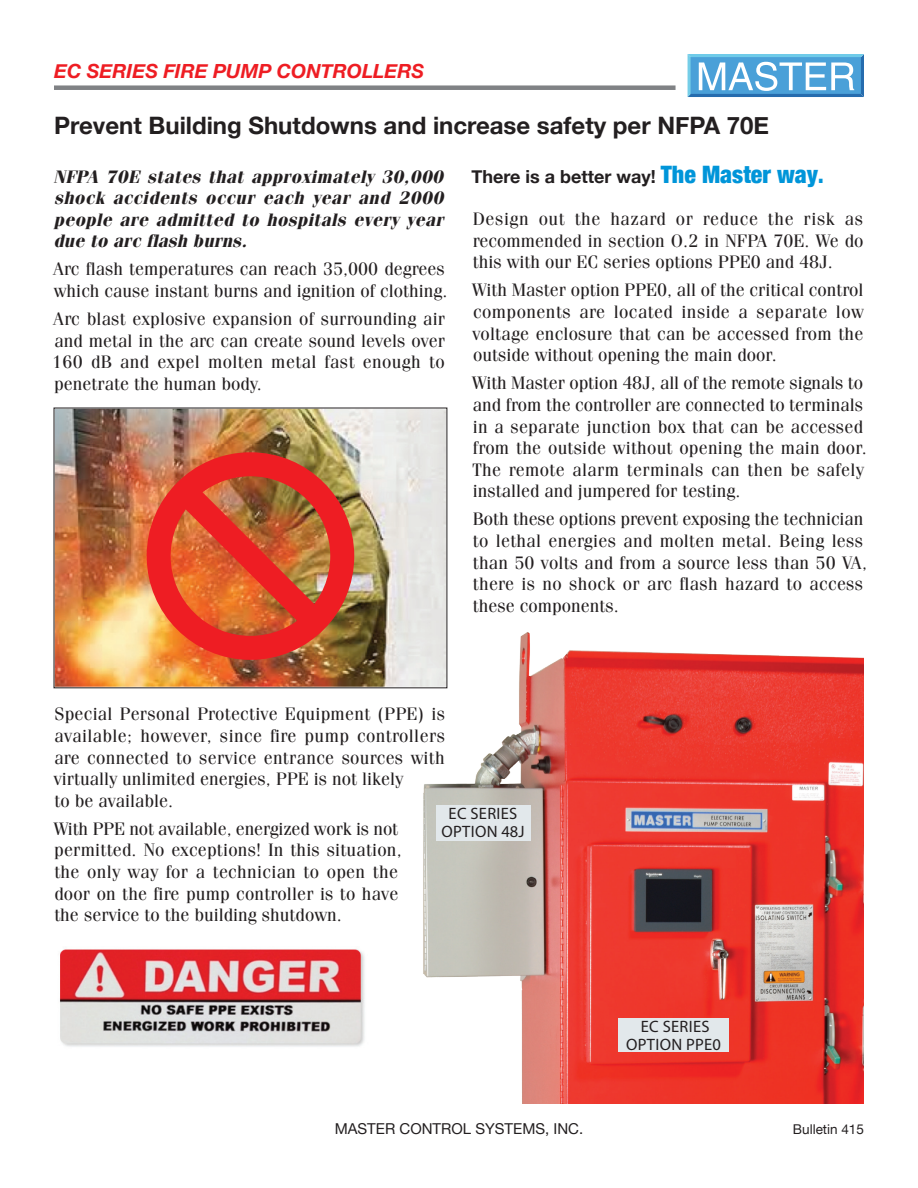
<style>
.page{position:relative;width:918px;height:1188px;background:#fff}
.page>*{position:absolute;margin:0;border:0;box-sizing:border-box;transform-origin:0 0}
.t1{font:700 24px "Helvetica Neue";color:#231f20}
.t2{font:italic 700 19.5px "Helvetica Neue";color:#ee1d23}
.t3{font:18px/21.6px "Fenice";color:#231f20}
.t4{font:italic 700 18px/21.6px "Fenice";letter-spacing:.02em;color:#231f20;text-align:justify}
.t5{font:700 18px "Helvetica Neue";color:#231f20}
.t6{font:16.5px/18px "Myriad Pro";letter-spacing:.02em;color:#231f20;text-align:center}
.t7{font:15px "Helvetica Neue";color:#231f20}
.t8{font:13.5px "Helvetica Neue";color:#231f20}
.s1{font-weight:900;font-stretch:condensed;font-size:24px;color:#0095d9}
.s2{font-weight:900;font-stretch:condensed;font-size:21px;color:#0095d9}
</style>
<div class="page">
<svg style="left:688px;top:54px;width:176px;height:43px"></svg>
<div style="left:54px;top:85px;width:622px;height:5px;background:#808285"></div>
<img style="left:406px;top:625px;width:458px;height:479px">
<img style="left:60px;top:949px;width:305px;height:98px">
<img style="left:56px;top:410px;width:389px;height:276px">
<div style="left:618px;top:1018px;width:111px;height:34px;background:#e2e8eb"></div>
<div style="left:436px;top:805px;width:94px;height:35px;background:#e2e8eb"></div>
<img style="left:147px;top:454px;width:200px;height:200px">
<p class="t2" style="left:54px;top:55px;width:372px">EC SERIES FIRE PUMP CONTROLLERS</p>
<h1 class="t1" style="left:54px;top:107px;width:716px">Prevent Building Shutdowns and increase safety per NFPA 70E</h1>
<p class="t4" style="left:53px;top:165px;width:392px">NFPA 70E states that approximately 30,000 shock accidents occur each year and 2000 people are admitted to hospitals every year due to arc flash burns.</p>
<p class="t3" style="left:53px;top:258px;width:396px">Arc flash temperatures can reach 35,000 degrees which cause instant burns and ignition of clothing.</p>
<p class="t3" style="left:52px;top:308px;width:395px;text-align:justify">Arc blast explosive expansion of surrounding air and metal in the arc can create sound levels over 160 dB and expel molten metal fast enough to penetrate the human body.</p>
<p class="t5" style="left:471px;top:162px;width:354px">There is a better way! <span class="s1">The Master way</span><span class="s2">.</span></p>
<p class="t3" style="left:473px;top:208px;width:392px;text-align:justify">Design out the hazard or reduce the risk as recommended in section O.2 in NFPA 70E. We do this with our EC series options PPE0 and 48J.</p>
<p class="t3" style="left:472px;top:279px;width:393px;text-align:justify">With Master option PPE0, all of the critical control components are located inside a separate low voltage enclosure that can be accessed from the outside without opening the main door.</p>
<p class="t3" style="left:472px;top:372px;width:397px">With Master option 48J, all of the remote signals to and from the controller are connected to terminals in a separate junction box that can be accessed from the outside without opening the main door.<br>The remote alarm terminals can then be safely installed and jumpered for testing.</p>
<p class="t3" style="left:473px;top:508px;width:396px">Both these options prevent exposing the technician to lethal energies and molten metal. Being less than 50 volts and from a source less than 50 VA, there is no shock or arc flash hazard to access these components.</p>
<p class="t3" style="left:54px;top:703px;width:393px">Special Personal Protective Equipment (PPE) is available; however, since fire pump controllers are connected to service entrance sources with virtually unlimited energies, PPE is not likely<br>to be available.</p>
<p class="t3" style="left:53px;top:818px;width:350px">With PPE not available, energized work is not permitted. No exceptions! In this situation, the only way for a technician to open the door on the fire pump controller is to have the service to the building shutdown.</p>
<p class="t6" style="left:442px;top:804px;width:85px">EC SERIES<br>OPTION 48J</p>
<p class="t6" style="left:626px;top:1017px;width:96px">EC SERIES<br>OPTION PPE0</p>
<p class="t7" style="left:335px;top:1118px;width:250px">MASTER CONTROL SYSTEMS, INC.</p>
<p class="t8" style="left:793px;top:1120px;width:73px">Bulletin 415</p>
</div>
